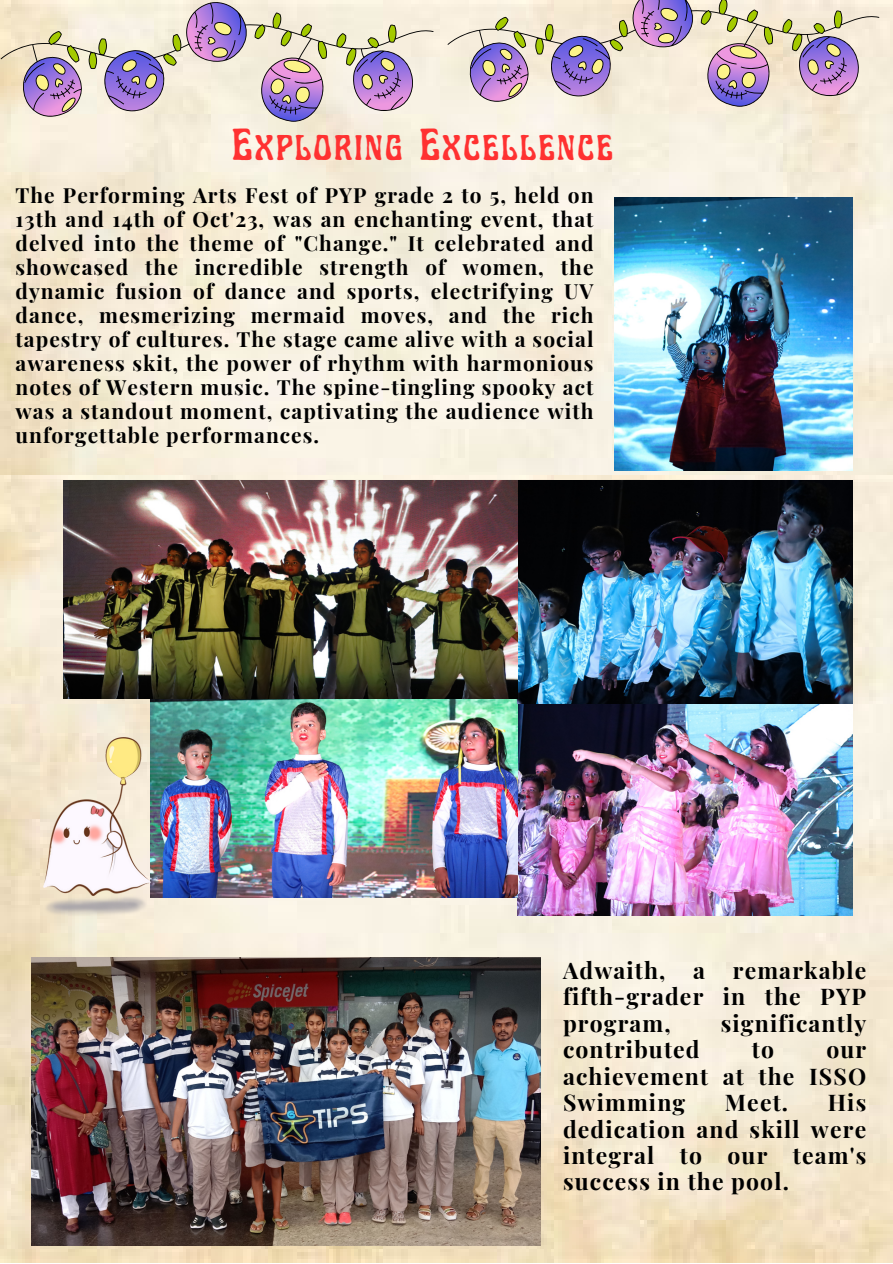
<style>
.page{position:relative;width:893px;height:1264px;background:#fff}
.page>*{position:absolute;margin:0;border:0;box-sizing:border-box;transform-origin:0 0}
.t1{font:45px "Art Nuvo";letter-spacing:.05em;color:#ff3131}
.t2{font:700 22.95px/26.4px "Playfair Display";letter-spacing:.05em;color:#000;text-align:justify}
.t3{font:700 20.85px/24px "Playfair Display";letter-spacing:.05em;color:#000;text-align:justify}
</style>
<div class="page">
<img style="left:0;top:0;width:892px;height:476px">
<img style="left:0;top:476px;width:892px;height:785px">
<svg style="left:1px;top:0;width:432px;height:122px;background:#f3e8d0"></svg>
<svg style="left:22px;top:0;width:392px;height:122px;background:#d3c4c8"></svg>
<svg style="left:447px;top:0;width:432px;height:107px;background:#d3c2c4"></svg>
<img style="left:517px;top:703px;width:335px;height:212px">
<img style="left:150px;top:698px;width:367px;height:199px">
<img style="left:517px;top:480px;width:335px;height:223px">
<img style="left:614px;top:198px;width:238px;height:273px">
<img style="left:63px;top:480px;width:454px;height:218px">
<img style="left:44px;top:738px;width:107px;height:179px">
<img style="left:31px;top:957px;width:509px;height:288px">
<p class="t1" style="left:232px;top:126px;width:382px">Exploring Excellence</p>
<p class="t3" style="left:15px;top:182px;width:579px">The Performing Arts Fest of PYP grade 2 to 5, held on 13th and 14th of Oct'23, was an enchanting event, that delved into the theme of "Change." It celebrated and showcased the incredible strength of women, the dynamic fusion of dance and sports, electrifying UV dance, mesmerizing mermaid moves, and the rich tapestry of cultures. The stage came alive with a social awareness skit, the power of rhythm with harmonious notes of Western music. The spine-tingling spooky act was a standout moment, captivating the audience with unforgettable performances.</p>
<p class="t2" style="left:563px;top:956px;width:305px">Adwaith, a remarkable fifth-grader in the PYP program,</p>
<p class="t2" style="left:720px;top:1009px;width:147px">significantly</p>
<p class="t2" style="left:563px;top:1035px;width:138px">contributed</p>
<p class="t2" style="left:751px;top:1035px;width:24px">to</p>
<p class="t2" style="left:563px;top:1035px;width:305px;text-indent:263px">our achievement at the ISSO Swimming</p>
<p class="t2" style="left:563px;top:1088px;width:305px;text-indent:265px">His dedication and skill were integral to our team's success in the pool.</p>
<p class="t2" style="left:724px;top:1088px;width:65px">Meet.</p>
</div>
